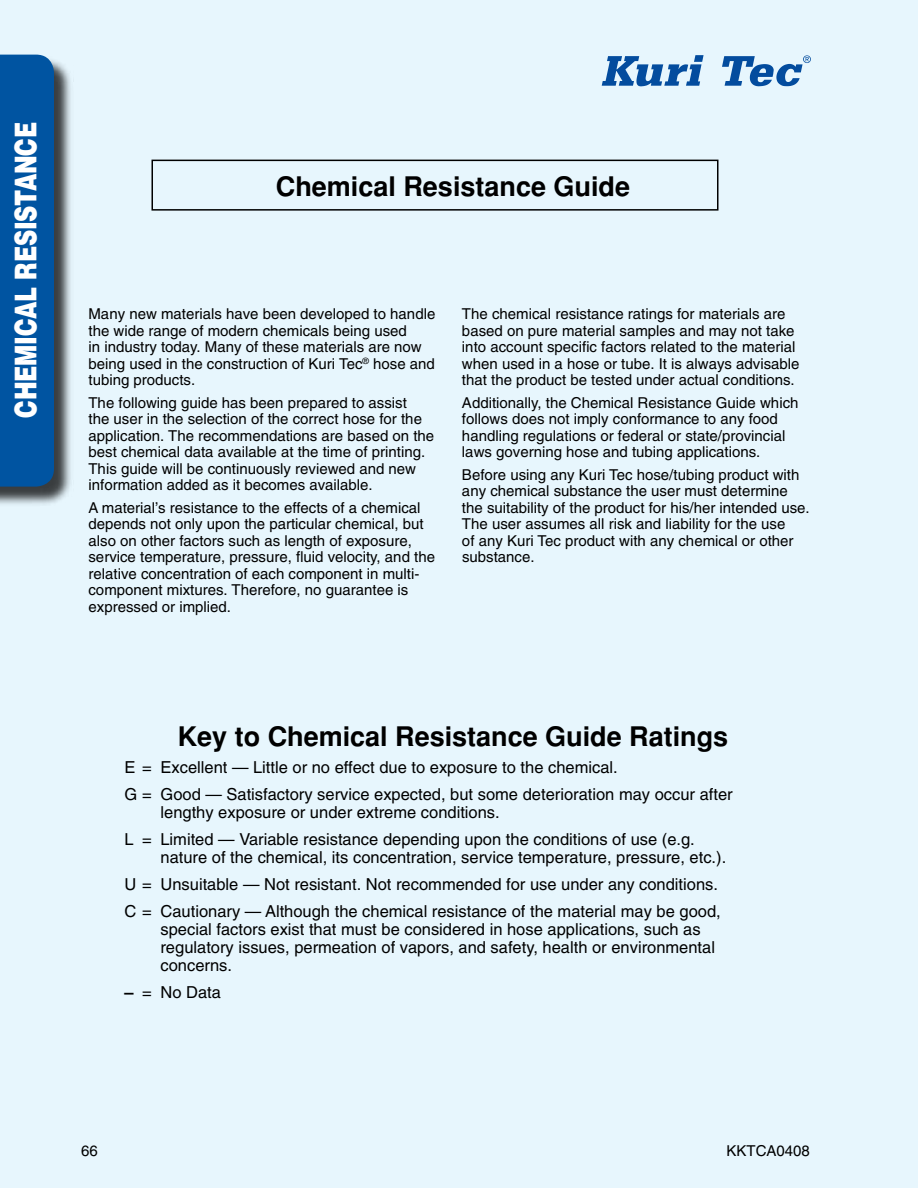
<style>
.page{position:relative;width:918px;height:1188px;background:#e7f6fd}
.page>*{position:absolute;margin:0;border:0;box-sizing:border-box;transform-origin:0 0}
.t1{font:900 30px "Helvetica";letter-spacing:-.01em;color:#fff;scale:.75 1}
.t2{font:700 27px "Helvetica";color:#000}
.t3{font:16.5px/27px "Helvetica";color:#000}
.t4{font:15px/16.5px "Helvetica";color:#000}
.s1{font-weight:700}
</style>
<div class="page">
<div style="left:152px;top:160px;width:566px;height:51px;border:2px solid #000"></div>
<div style="left:0;top:56px;width:74px;height:451px;background:#000;opacity:.75"></div>
<div style="left:0;top:55px;width:54px;height:432px;background:#0054a1"></div>
<svg style="left:602px;top:55px;width:209px;height:31px"></svg>
<h1 class="t1" style="left:6px;top:418px;width:396px;rotate:-90deg">CHEMICAL RESISTANCE</h1>
<h2 class="t2" style="left:276px;top:171px;width:356px">Chemical Resistance Guide</h2>
<p class="t4" style="left:88px;top:306px;width:348px">Many new materials have been developed to handle the wide range of modern chemicals being used<br>in industry today. Many of these materials are now being used in the construction of Kuri Tec<sup>®</sup> hose and tubing products.</p>
<p class="t4" style="left:88px;top:394px;width:347px">The following guide has been prepared to assist<br>the user in the selection of the correct hose for the application. The recommendations are based on the best chemical data available at the time of printing.<br>This guide will be continuously reviewed and new information added as it becomes available.</p>
<p class="t4" style="left:88px;top:499px;width:348px">A material’s resistance to the effects of a chemical depends not only upon the particular chemical, but also on other factors such as length of exposure, service temperature, pressure, fluid velocity, and the relative concentration of each component in multi&shy;component mixtures. Therefore, no guarantee is expressed or implied.</p>
<p class="t4" style="left:462px;top:306px;width:339px">The chemical resistance ratings for materials are based on pure material samples and may not take into account specific factors related to the material when used in a hose or tube. It is always advisable that the product be tested under actual conditions.</p>
<p class="t4" style="left:462px;top:394px;width:338px">Additionally, the Chemical Resistance Guide which follows does not imply conformance to any food handling regulations or federal or state/provincial laws governing hose and tubing applications.</p>
<p class="t4" style="left:462px;top:466px;width:349px">Before using any Kuri Tec hose/tubing product with any chemical substance the user must determine the suitability of the product for his/her intended use.<br>The user assumes all risk and liability for the use<br>of any Kuri Tec product with any chemical or other substance.</p>
<h2 class="t2" style="left:178px;top:720px;width:552px">Key to Chemical Resistance Guide Ratings</h2>
<p class="t3" style="left:124px;top:753px;width:610px">E = Excellent — Little or no effect due to exposure to the chemical.<br>G = Good — Satisfactory service expected, but some deterioration may occur after</p>
<p class="t3" style="left:124px;top:798px;width:572px;text-indent:36px">lengthy exposure or under extreme conditions.<br>L = Limited — Variable resistance depending upon the conditions of use (e.g.</p>
<p class="t3" style="left:124px;top:843px;width:603px;text-indent:36px">nature of the chemical, its concentration, service temperature, pressure, etc.).<br>U = Unsuitable — Not resistant. Not recommended for use under any conditions.<br>C = Cautionary — Although the chemical resistance of the material may be good,</p>
<p class="t3" style="left:160px;top:920px;width:556px;line-height:18px">special factors exist that must be considered in hose applications, such as regulatory issues, permeation of vapors, and safety, health or environmental concerns.</p>
<p class="t3" style="left:124px;top:978px;width:98px"><span class="s1">–</span> = No Data</p>
<p class="t4" style="left:81px;top:1143px;width:18px">66</p>
<p class="t4" style="left:727px;top:1143px;width:85px">KKTCA0408</p>
</div>
